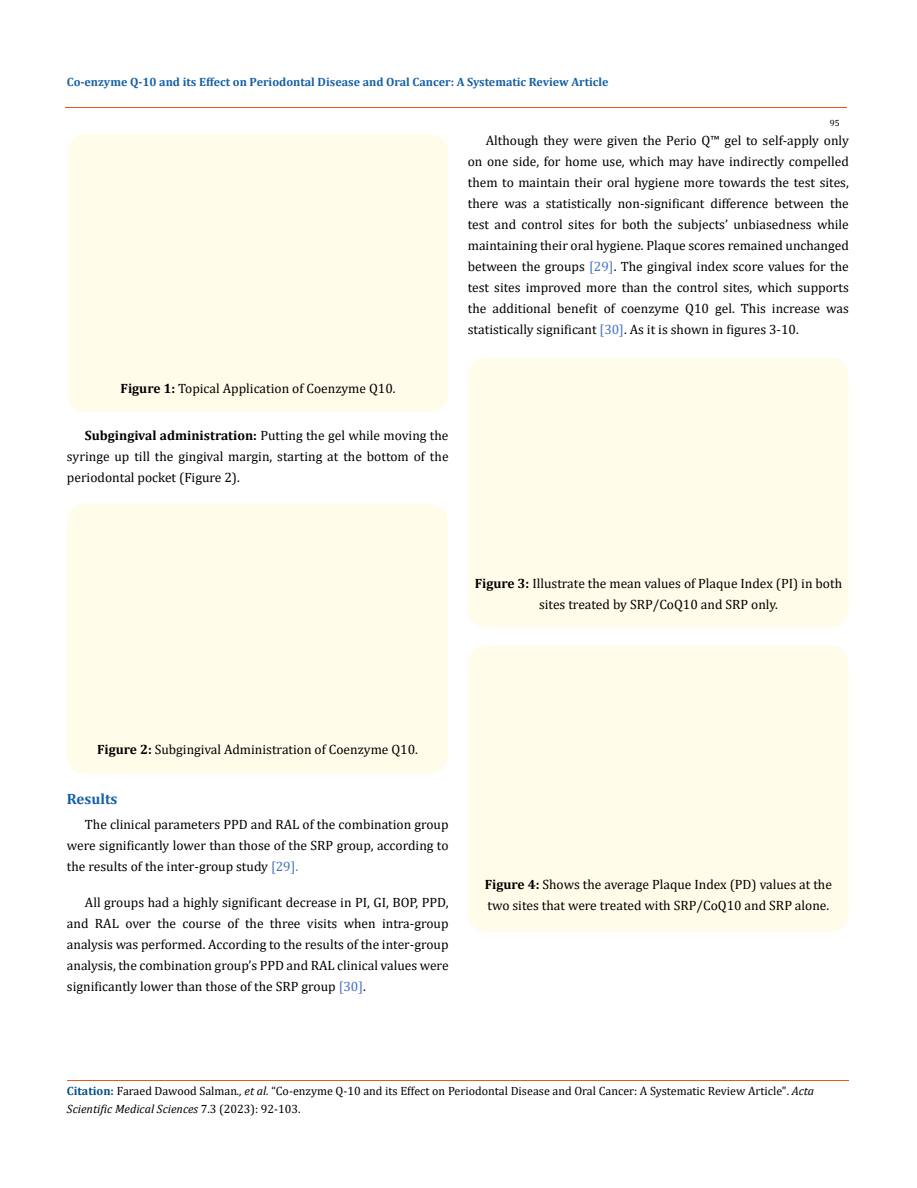
<style>
.page{position:relative;width:917px;height:1188px;background:#fff}
.page>*{position:absolute;margin:0;border:0;box-sizing:border-box;transform-origin:0 0}
.t1{font:700 15px "Cambria";color:#1560a6}
.t2{font:13.5px/21px "Cambria";color:#000;text-align:justify}
.t3{font:12px/18px "Cambria";color:#000}
.t4{font:700 12px "Cambria";color:#1560a6}
.t5{font:9px "Cambria";color:#000}
.s1{font-weight:700}
.s2{color:#4472c4}
.s3{font-weight:700;color:#035089}
.s4{font-style:italic}
</style>
<div class="page">
<div style="left:68px;top:135px;width:380px;height:277px;background:#fffde9;border-radius:18px"></div>
<div style="left:67px;top:504px;width:381px;height:270px;background:#fffde9;border-radius:18px"></div>
<div style="left:468px;top:358px;width:380px;height:269px;background:#fffde9;border-radius:18px"></div>
<div style="left:468px;top:646px;width:380px;height:286px;background:#fffde9;border-radius:18px"></div>
<hr style="left:65px;top:108px;width:782px;height:1px;background:#e05d1a">
<hr style="left:67px;top:1080px;width:781px;height:1px;background:#e05d1a">
<p class="t4" style="left:67px;top:73px;width:543px">Co-enzyme Q-10 and its Effect on Periodontal Disease and Oral Cancer: A Systematic Review Article</p>
<p class="t5" style="left:829px;top:118px;width:11px">95</p>
<p class="t2" style="left:121px;top:378px;width:276px"><span class="s1">Figure 1:</span> Topical Application of Coenzyme Q10.</p>
<p class="t2" style="left:67px;top:425px;width:383px;text-indent:18px"><span class="s1">Subgingival administration:</span> Putting the gel while moving the syringe up till the gingival margin, starting at the bottom of the periodontal pocket (Figure 2).</p>
<p class="t2" style="left:468px;top:130px;width:382px;text-indent:18px">Although they were given the Perio Q™ gel to self-apply only on one side, for home use, which may have indirectly compelled them to maintain their oral hygiene more towards the test sites, there was a statistically non-significant difference between the test and control sites for both the subjects’ unbiasedness while maintaining their oral hygiene. Plaque scores remained unchanged between the groups <span class="s2">[29]</span>. The gingival index score values for the test sites improved more than the control sites, which supports the additional benefit of coenzyme Q10 gel. This increase was statistically significant <span class="s2">[30]</span>. As it is shown in figures 3-10.</p>
<p class="t2" style="left:474px;top:573px;width:369px;text-align:center"><span class="s1">Figure 3:</span> Illustrate the mean values of Plaque Index (PI) in both sites treated by SRP/CoQ10 and SRP only.</p>
<p class="t2" style="left:97px;top:739px;width:322px"><span class="s1">Figure 2:</span> Subgingival Administration of Coenzyme Q10.</p>
<p class="t1" style="left:67px;top:788px;width:52px">Results</p>
<p class="t2" style="left:67px;top:814px;width:383px;text-indent:18px">The clinical parameters PPD and RAL of the combination group were significantly lower than those of the SRP group, according to the results of the inter-group study <span class="s2">[29].</span></p>
<p class="t2" style="left:67px;top:892px;width:383px;text-indent:18px">All groups had a highly significant decrease in PI, GI, BOP, PPD, and RAL over the course of the three visits when intra-group analysis was performed. According to the results of the inter-group analysis, the combination group’s PPD and RAL clinical values were significantly lower than those of the SRP group <span class="s2">[30]</span>.</p>
<p class="t2" style="left:485px;top:874px;width:349px"><span class="s1">Figure 4:</span> Shows the average Plaque Index (PD) values at the two sites that were treated with SRP/CoQ10 and SRP alone.</p>
<p class="t3" style="left:67px;top:1082px;width:748px"><span class="s3">Citation:</span> Faraed Dawood Salman<span class="s4">., et al.</span> “Co-enzyme Q-10 and its Effect on Periodontal Disease and Oral Cancer: A Systematic Review Article". <span class="s4">Acta<br>Scientific Medical Sciences</span> 7.3 (2023): 92-103.</p>
</div>
